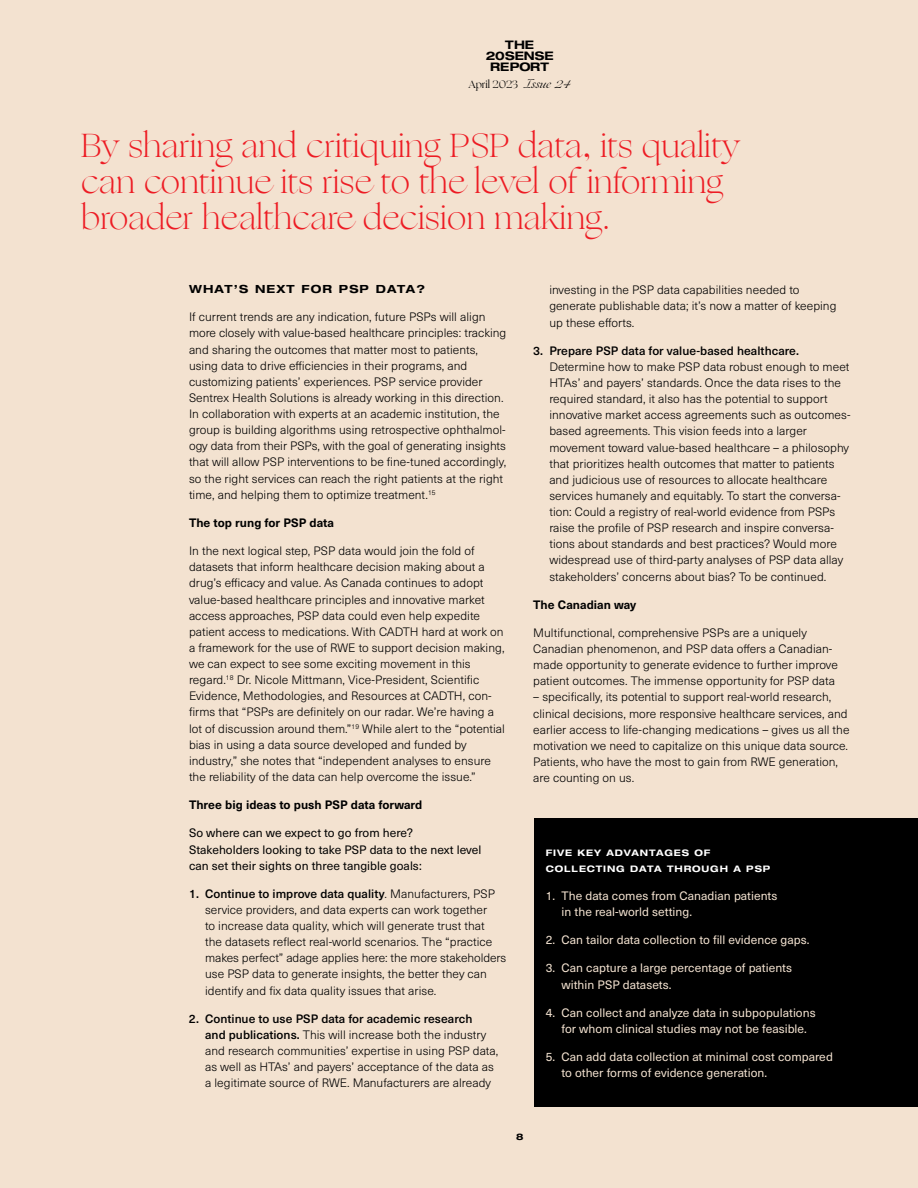
<style>
.page{position:relative;width:918px;height:1188px;background:#f3e2d0}
.page>*{position:absolute;margin:0;border:0;box-sizing:border-box;transform-origin:0 0}
.Sub1A{font:300 33px/36px "Ogg TRIAL";letter-spacing:.01em;color:#ed1c24}
.Body{font:300 12px/16.2px "Neue Haas Unica W1 G";letter-spacing:.005em;color:#000}
.Body-2{font:12px/16.2px "Neue Haas Unica W1 G";letter-spacing:.005em;color:#f3e2d0}
.Body-3{font:12px/16.2px "Neue Haas Unica W1 G";letter-spacing:.005em;color:#000}
.Sub2{font:700 12px "Neue Haas Unica W1 G";letter-spacing:.005em;color:#000}
.t1{font:700 expanded 11.85px/10.9px "Helvetica Neue LT Std";color:#000;text-align:center}
.Sub1{font:700 expanded 11.25px "Helvetica Neue LT Std";letter-spacing:.1em;color:#000}
.t2{font:10.5px "Ogg TRIAL";color:#000}
.Body-4{font:700 expanded 9px/16.2px "Helvetica Neue LT Std";letter-spacing:.095em;color:#fff}
.t3{font:700 expanded 9px "Helvetica Neue LT Std";color:#000}
.s1{font-family:"Ogg";font-style:italic}
.s2{font-family:"Ogg";font-weight:400}
.s3{font-weight:500}
</style>
<div class="page">
<div style="left:534px;top:818px;width:384px;height:289px;background:#000"></div>
<p class="t1" style="left:486px;top:39px;width:69px">THE<br>20SENSE<br>REPORT</p>
<p class="t2" style="left:469px;top:78px;width:104px">April 2023 <span class="s1">Issue 24</span></p>
<p class="Sub1A" style="left:81px;top:127px;width:660px">By sharing and critiquing PSP data<span class="s2">,</span> its quality can continue its rise to the level of informing broader healthcare decision making.</p>
<p class="Sub1" style="left:189px;top:282px;width:237px">WHAT’S NEXT FOR PSP DATA?</p>
<p class="Body" style="left:189px;top:308px;width:319px">If current trends are any indication, future PSPs will align more closely with value-based healthcare principles: tracking and sharing the outcomes that matter most to patients, using data to drive efficiencies in their programs, and customizing patients’ experiences. PSP service provider Sentrex Health Solutions is already working in this direction.<br>In collaboration with experts at an academic institution, the group is building algorithms using retrospective ophthalmol&shy;ogy data from their PSPs, with the goal of generating insights that will allow PSP interventions to be fine-tuned accordingly, so the right services can reach the right patients at the right time, and helping them to optimize treatment.<sup>15</sup></p>
<p class="Sub2" style="left:189px;top:514px;width:147px">The top rung for PSP data</p>
<p class="Body" style="left:189px;top:542px;width:318px">In the next logical step, PSP data would join the fold of datasets that inform healthcare decision making about a drug’s efficacy and value. As Canada continues to adopt value-based healthcare principles and innovative market access approaches, PSP data could even help expedite patient access to medications. With CADTH hard at work on a framework for the use of RWE to support decision making, we can expect to see some exciting movement in this regard.<sup>18</sup> Dr. Nicole Mittmann, Vice-President, Scientific Evidence, Methodologies, and Resources at CADTH, con&shy;firms that “PSPs are definitely on our radar. We’re having a lot of discussion around them.”<sup>19</sup> While alert to the “potential bias in using a data source developed and funded by industry,” she notes that “independent analyses to ensure the reliability of the data can help overcome the issue.”</p>
<p class="Sub2" style="left:189px;top:796px;width:235px">Three big ideas to push PSP data forward</p>
<p class="Body-3" style="left:189px;top:824px;width:294px">So where can we expect to go from here?<br>Stakeholders looking to take PSP data to the next level can set their sights on three tangible goals:</p>
<p class="Body" style="left:205px;top:885px;width:303px;text-indent:-16px"><span class="s3">1. Continue to improve data quality</span>. Manufacturers, PSP service providers, and data experts can work together<br>to increase data quality, which will generate trust that<br>the datasets reflect real-world scenarios. The “practice makes perfect” adage applies here: the more stakeholders use PSP data to generate insights, the better they can identify and fix data quality issues that arise.</p>
<p class="Body" style="left:205px;top:1010px;width:295px;text-indent:-16px"><span class="s3">2. Continue to use PSP data for academic research<br>and publications.</span> This will increase both the industry and research communities’ expertise in using PSP data, as well as HTAs’ and payers’ acceptance of the data as a legitimate source of RWE. Manufacturers are already</p>
<p class="Body" style="left:549px;top:281px;width:289px">investing in the PSP data capabilities needed to generate publishable data; it’s now a matter of keeping up these efforts.</p>
<p class="Body" style="left:549px;top:342px;width:303px;text-indent:-16px"><span class="s3">3. Prepare PSP data for value-based healthcare.<br></span>Determine how to make PSP data robust enough to meet HTAs’ and payers’ standards. Once the data rises to the required standard, it also has the potential to support innovative market access agreements such as outcomes&shy;based agreements. This vision feeds into a larger movement toward value-based healthcare – a philosophy that prioritizes health outcomes that matter to patients and judicious use of resources to allocate healthcare services humanely and equitably. To start the conversa&shy;tion: Could a registry of real-world evidence from PSPs raise the profile of PSP research and inspire conversa&shy;tions about standards and best practices? Would more widespread use of third-party analyses of PSP data allay stakeholders’ concerns about bias? To be continued.</p>
<p class="Sub2" style="left:533px;top:595px;width:105px">The Canadian way</p>
<p class="Body" style="left:533px;top:624px;width:306px">Multifunctional, comprehensive PSPs are a uniquely Canadian phenomenon, and PSP data offers a Canadian&shy;made opportunity to generate evidence to further improve patient outcomes. The immense opportunity for PSP data</p>
<p class="Body" style="left:533px;top:689px;width:318px">– specifically, its potential to support real-world research, clinical decisions, more responsive healthcare services, and earlier access to life-changing medications – gives us all the motivation we need to capitalize on this unique data source.<br>Patients, who have the most to gain from RWE generation, are counting on us.</p>
<p class="Body-4" style="left:546px;top:844px;width:226px">FIVE KEY ADVANTAGES OF<br>COLLECTING DATA THROUGH A PSP</p>
<p class="Body-2" style="left:562px;top:887px;width:217px;text-indent:-16px">1. The data comes from Canadian patients in the real-world setting.</p>
<p class="Body-2" style="left:546px;top:931px;width:265px">2. Can tailor data collection to fill evidence gaps.</p>
<p class="Body-2" style="left:562px;top:959px;width:232px;text-indent:-16px">3. Can capture a large percentage of patients within PSP datasets.</p>
<p class="Body-2" style="left:546px;top:1004px;width:271px;text-align:center">4. Can collect and analyze data in subpopulations for whom clinical studies may not be feasible.</p>
<p class="Body-2" style="left:562px;top:1048px;width:273px;text-indent:-16px">5. Can add data collection at minimal cost compared to other forms of evidence generation.</p>
<p class="t3" style="left:516px;top:1132px;width:9px">8</p>
</div>
